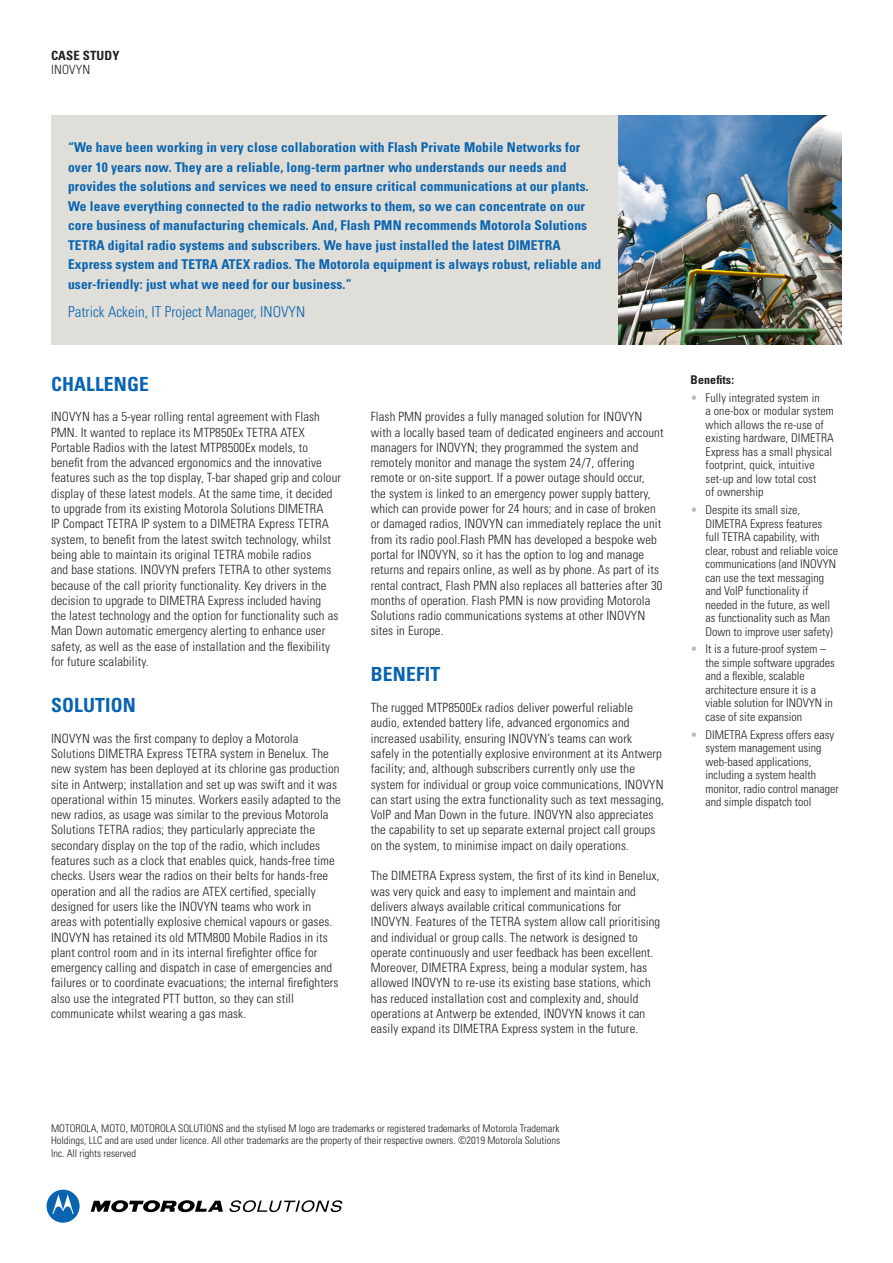
<style>
.page{position:relative;width:893px;height:1263px;background:#fff}
.page>*{position:absolute;margin:0;border:0;box-sizing:border-box;transform-origin:0 0}
.t1{font:700 condensed 19.5px "Univers LT Std";letter-spacing:.01em;color:#0864b0}
.t2{font:300 condensed 15px "Univers LT Std";color:#0864b0}
.t3{font:700 condensed 13.5px/19.5px "Univers LT Std";letter-spacing:.01em;color:#0864b0}
.t4{font:300 condensed 12.75px/15.3px "Univers LT Std";letter-spacing:.01em;color:#231f20}
.t5{font:700 condensed 12.75px "Univers LT Std";letter-spacing:.01em;color:#231f20}
.t6{font:300 condensed 12px/13.5px "Univers LT Std";color:#231f20}
.t7{font:700 condensed 12px "Univers LT Std";letter-spacing:.01em;color:#231f20}
.t8{font:300 condensed 10.5px/12.6px "Univers LT Std";color:#231f20;text-align:justify}
.s1{color:#bfb7ad}
</style>
<div class="page">
<svg style="left:91px;top:1200px;width:132px;height:13px"></svg>
<svg style="left:47px;top:1190px;width:33px;height:33px"></svg>
<svg style="left:229px;top:1200px;width:113px;height:12px"></svg>
<div style="left:51px;top:115px;width:568px;height:230px;background:#e0ded8"></div>
<img style="left:619px;top:115px;width:223px;height:229px">
<p class="t5" style="left:51px;top:48px;width:70px">CASE STUDY</p>
<p class="t4" style="left:51px;top:62px;width:41px">INOVYN</p>
<p class="t3" style="left:68px;top:138px;width:535px">“We have been working in very close collaboration with Flash Private Mobile Networks for over 10 years now. They are a reliable, long-term partner who understands our needs and provides the solutions and services we need to ensure critical communications at our plants.<br>We leave everything connected to the radio networks to them, so we can concentrate on our core business of manufacturing chemicals. And, Flash PMN recommends Motorola Solutions TETRA digital radio systems and subscribers. We have just installed the latest DIMETRA Express system and TETRA ATEX radios. The Motorola equipment is always robust, reliable and user-friendly: just what we need for our business.”</p>
<p class="t2" style="left:68px;top:303px;width:239px">Patrick Ackein, IT Project Manager, INOVYN</p>
<h1 class="t1" style="left:51px;top:372px;width:99px">CHALLENGE</h1>
<p class="t4" style="left:51px;top:409px;width:292px">INOVYN has a 5-year rolling rental agreement with Flash PMN. It wanted to replace its MTP850Ex TETRA ATEX Portable Radios with the latest MTP8500Ex models, to benefit from the advanced ergonomics and the innovative features such as the top display, T-bar shaped grip and colour display of these latest models. At the same time, it decided to upgrade from its existing Motorola Solutions DIMETRA<br>IP Compact TETRA IP system to a DIMETRA Express TETRA system, to benefit from the latest switch technology, whilst being able to maintain its original TETRA mobile radios<br>and base stations. INOVYN prefers TETRA to other systems because of the call priority functionality. Key drivers in the decision to upgrade to DIMETRA Express included having<br>the latest technology and the option for functionality such as Man Down automatic emergency alerting to enhance user safety, as well as the ease of installation and the flexibility for future scalability.</p>
<h1 class="t1" style="left:51px;top:693px;width:86px">SOLUTION</h1>
<p class="t4" style="left:51px;top:730px;width:291px">INOVYN was the first company to deploy a Motorola Solutions DIMETRA Express TETRA system in Benelux. The new system has been deployed at its chlorine gas production site in Antwerp; installation and set up was swift and it was operational within 15 minutes. Workers easily adapted to the new radios, as usage was similar to the previous Motorola Solutions TETRA radios; they particularly appreciate the secondary display on the top of the radio, which includes features such as a clock that enables quick, hands-free time checks. Users wear the radios on their belts for hands-free operation and all the radios are ATEX certified, specially designed for users like the INOVYN teams who work in<br>areas with potentially explosive chemical vapours or gases.<br>INOVYN has retained its old MTM800 Mobile Radios in its plant control room and in its internal firefighter office for emergency calling and dispatch in case of emergencies and failures or to coordinate evacuations; the internal firefighters also use the integrated PTT button, so they can still communicate whilst wearing a gas mask.</p>
<p class="t4" style="left:371px;top:409px;width:294px">Flash PMN provides a fully managed solution for INOVYN with a locally based team of dedicated engineers and account managers for INOVYN; they programmed the system and remotely monitor and manage the system 24/7, offering remote or on-site support. If a power outage should occur,<br>the system is linked to an emergency power supply battery, which can provide power for 24 hours; and in case of broken or damaged radios, INOVYN can immediately replace the unit from its radio pool.Flash PMN has developed a bespoke web portal for INOVYN, so it has the option to log and manage returns and repairs online, as well as by phone. As part of its rental contract, Flash PMN also replaces all batteries after 30 months of operation. Flash PMN is now providing Motorola Solutions radio communications systems at other INOVYN sites in Europe.</p>
<h1 class="t1" style="left:371px;top:662px;width:71px">BENEFIT</h1>
<p class="t4" style="left:371px;top:700px;width:295px">The rugged MTP8500Ex radios deliver powerful reliable audio, extended battery life, advanced ergonomics and increased usability, ensuring INOVYN’s teams can work<br>safely in the potentially explosive environment at its Antwerp facility; and, although subscribers currently only use the system for individual or group voice communications, INOVYN can start using the extra functionality such as text messaging, VoIP and Man Down in the future. INOVYN also appreciates the capability to set up separate external project call groups on the system, to minimise impact on daily operations.</p>
<p class="t4" style="left:371px;top:868px;width:291px">The DIMETRA Express system, the first of its kind in Benelux, was very quick and easy to implement and maintain and delivers always available critical communications for INOVYN. Features of the TETRA system allow call prioritising and individual or group calls. The network is designed to operate continuously and user feedback has been excellent.<br>Moreover, DIMETRA Express, being a modular system, has allowed INOVYN to re-use its existing base stations, which has reduced installation cost and complexity and, should operations at Antwerp be extended, INOVYN knows it can easily expand its DIMETRA Express system in the future.</p>
<p class="t7" style="left:691px;top:372px;width:45px">Benefits:</p>
<p class="t6" style="left:706px;top:391px;width:130px;text-indent:-15px"><span class="s1">•</span> Fully integrated system in<br>a one-box or modular system which allows the re-use of existing hardware, DIMETRA<br>Express has a small physical footprint, quick, intuitive set-up and low total cost<br>of ownership</p>
<p class="t6" style="left:706px;top:503px;width:134px;text-indent:-15px"><span class="s1">•</span> Despite its small size,<br>DIMETRA Express features full TETRA capability, with clear, robust and reliable voice communications (and INOVYN can use the text messaging and VoIP functionality if needed in the future, as well as functionality such as Man<br>Down to improve user safety)</p>
<p class="t6" style="left:706px;top:642px;width:131px;text-indent:-15px"><span class="s1">•</span> It is a future-proof system – the simple software upgrades and a flexible, scalable architecture ensure it is a viable solution for INOVYN in case of site expansion</p>
<p class="t6" style="left:706px;top:728px;width:135px;text-indent:-15px"><span class="s1">•</span> DIMETRA Express offers easy system management using web-based applications, including a system health monitor, radio control manager and simple dispatch tool</p>
<p class="t8" style="left:51px;top:1122px;width:511px">MOTOROLA, MOTO, MOTOROLA SOLUTIONS and the stylised M logo are trademarks or registered trademarks of Motorola Trademark Holdings, LLC and are used under licence. All other trademarks are the property of their respective owners. ©2019 Motorola Solutions Inc. All rights reserved</p>
</div>
